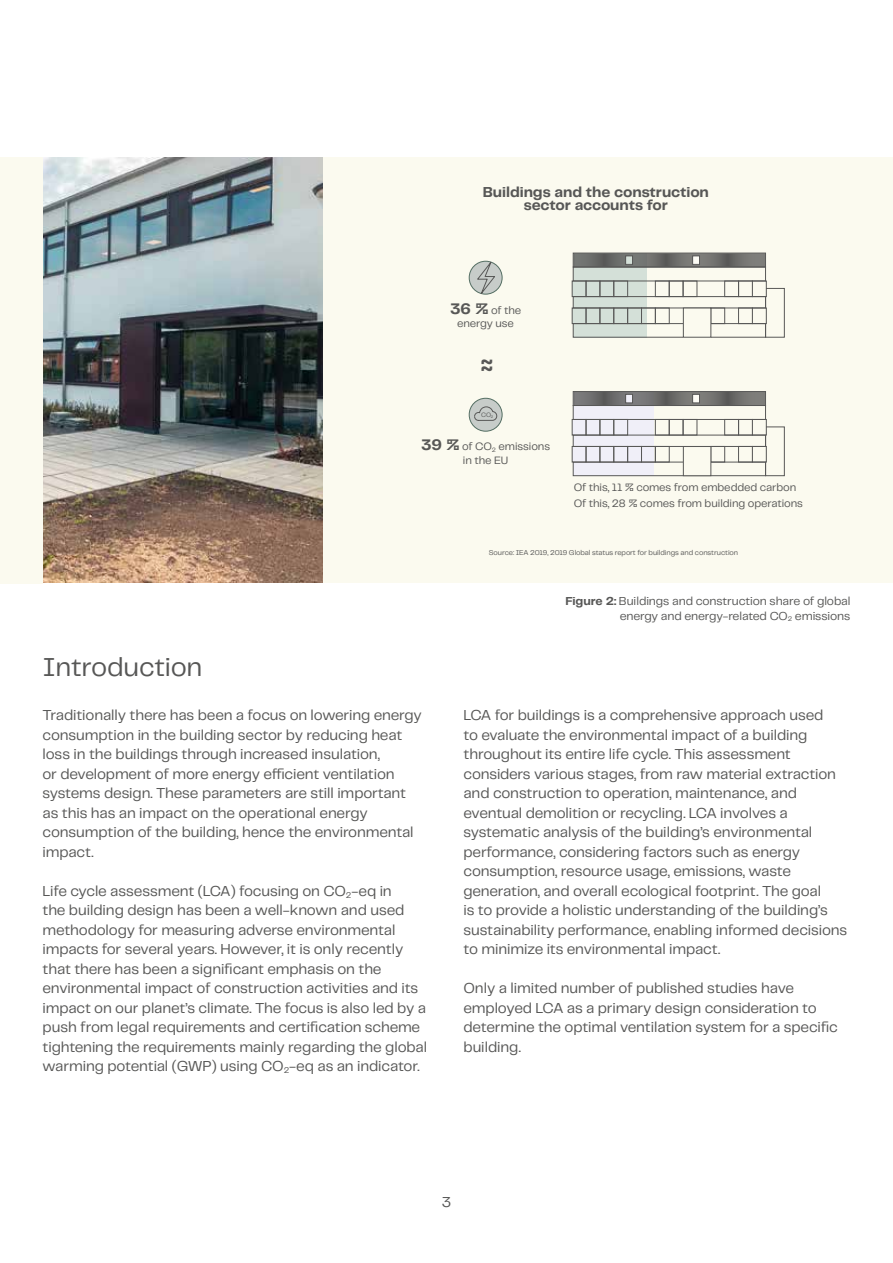
<style>
.page{position:relative;width:893px;height:1263px;background:#fff}
.page>*{position:absolute;margin:0;border:0;box-sizing:border-box;transform-origin:0 0}
.t1{font:700 29.1px "Telegraf";color:#575756}
.t2{font:27px "Telegraf";letter-spacing:-.005em;color:#575756}
.t3{font:15px/19.5px "Telegraf";letter-spacing:-.01em;color:#575756}
.t4{font:700 15px/13.8px "Telegraf";letter-spacing:-.01em;color:#575756;text-align:center}
.t5{font:12px/15px "Telegraf";letter-spacing:-.01em;color:#575756;text-align:right}
.t6{font:11.1px/13.4px "Telegraf";letter-spacing:-.01em;color:#575756;text-align:center}
.t7{font:7.35px "Telegraf";letter-spacing:-.01em;color:#575756}
.t8{font:6.6px "Telegraf";color:#575756}
.s1{font-weight:700;font-size:15.9px}
.s2{font-weight:700}
.s3{font-size:6.9px}
</style>
<div class="page">
<img style="left:43px;top:157px;width:280px;height:426px">
<div style="left:323px;top:157px;width:570px;height:426px;background:#fbfaef"></div>
<div style="left:573px;top:253px;width:73px;height:84px;background:#d4e0d8"></div>
<div style="left:573px;top:392px;width:81px;height:84px;background:#f0eff8"></div>
<div style="left:469px;top:398px;width:33px;height:33px;background:#c7ccc9;border-radius:50%"></div>
<div style="left:469px;top:398px;width:33px;height:34px;border:1px solid #546e63;border-radius:50%"></div>
<svg style="left:474px;top:406px;width:23px;height:15px"></svg>
<svg style="left:469px;top:261px;width:33px;height:33px"></svg>
<div style="left:469px;top:261px;width:33px;height:34px;border:1px solid #546e63;border-radius:50%"></div>
<svg style="left:476px;top:260px;width:19px;height:35px"></svg>
<div style="left:765px;top:288px;width:19px;height:49px;border:1px solid #585857"></div>
<div style="left:572px;top:308px;width:14px;height:16px;border:1px solid #585857"></div>
<div style="left:572px;top:281px;width:14px;height:16px;border:1px solid #585857"></div>
<div style="left:586px;top:308px;width:14px;height:16px;border:1px solid #585857"></div>
<div style="left:586px;top:281px;width:14px;height:16px;border:1px solid #585857"></div>
<div style="left:600px;top:308px;width:14px;height:16px;border:1px solid #585857"></div>
<div style="left:600px;top:281px;width:14px;height:16px;border:1px solid #585857"></div>
<div style="left:614px;top:308px;width:14px;height:16px;border:1px solid #585857"></div>
<div style="left:614px;top:281px;width:14px;height:16px;border:1px solid #585857"></div>
<div style="left:627px;top:308px;width:15px;height:16px;border:1px solid #585857"></div>
<div style="left:641px;top:308px;width:15px;height:16px;border:1px solid #585857"></div>
<div style="left:655px;top:308px;width:14px;height:16px;border:1px solid #585857"></div>
<div style="left:655px;top:281px;width:14px;height:16px;border:1px solid #585857"></div>
<div style="left:669px;top:281px;width:14px;height:16px;border:1px solid #585857"></div>
<div style="left:683px;top:281px;width:14px;height:16px;border:1px solid #585857"></div>
<div style="left:711px;top:308px;width:14px;height:16px;border:1px solid #585857"></div>
<div style="left:724px;top:281px;width:15px;height:16px;border:1px solid #585857"></div>
<div style="left:738px;top:308px;width:15px;height:16px;border:1px solid #585857"></div>
<div style="left:738px;top:281px;width:15px;height:16px;border:1px solid #585857"></div>
<div style="left:752px;top:308px;width:14px;height:16px;border:1px solid #585857"></div>
<div style="left:752px;top:281px;width:14px;height:16px;border:1px solid #585857"></div>
<div style="left:573px;top:323px;width:193px;height:14px;border:1px solid #585857"></div>
<div style="left:573px;top:296px;width:193px;height:12px;border:1px solid #585857"></div>
<div style="left:573px;top:267px;width:193px;height:14px;border:1px solid #585857"></div>
<div style="left:683px;top:308px;width:28px;height:29px;background:#fbfaef"></div>
<svg style="left:574px;top:253px;width:192px;height:14px;background:#6c6d6a"></svg>
<div style="left:626px;top:256px;width:6px;height:8px;background:#d4e0d8"></div>
<div style="left:625px;top:256px;width:8px;height:9px;border:1px solid #585857"></div>
<div style="left:693px;top:256px;width:6px;height:8px;background:#fcfbf4"></div>
<div style="left:692px;top:256px;width:8px;height:9px;border:1px solid #585857"></div>
<div style="left:765px;top:427px;width:19px;height:49px;border:1px solid #585857"></div>
<div style="left:572px;top:446px;width:14px;height:16px;border:1px solid #585857"></div>
<div style="left:572px;top:419px;width:14px;height:16px;border:1px solid #585857"></div>
<div style="left:586px;top:446px;width:14px;height:16px;border:1px solid #585857"></div>
<div style="left:586px;top:419px;width:14px;height:16px;border:1px solid #585857"></div>
<div style="left:600px;top:446px;width:14px;height:16px;border:1px solid #585857"></div>
<div style="left:600px;top:419px;width:14px;height:16px;border:1px solid #585857"></div>
<div style="left:614px;top:446px;width:14px;height:16px;border:1px solid #585857"></div>
<div style="left:614px;top:419px;width:14px;height:16px;border:1px solid #585857"></div>
<div style="left:627px;top:446px;width:15px;height:16px;border:1px solid #585857"></div>
<div style="left:641px;top:446px;width:15px;height:16px;border:1px solid #585857"></div>
<div style="left:655px;top:446px;width:14px;height:16px;border:1px solid #585857"></div>
<div style="left:655px;top:419px;width:14px;height:16px;border:1px solid #585857"></div>
<div style="left:669px;top:419px;width:14px;height:16px;border:1px solid #585857"></div>
<div style="left:683px;top:419px;width:14px;height:16px;border:1px solid #585857"></div>
<div style="left:711px;top:446px;width:14px;height:16px;border:1px solid #585857"></div>
<div style="left:724px;top:419px;width:15px;height:16px;border:1px solid #585857"></div>
<div style="left:738px;top:446px;width:15px;height:16px;border:1px solid #585857"></div>
<div style="left:738px;top:419px;width:15px;height:16px;border:1px solid #585857"></div>
<div style="left:752px;top:446px;width:14px;height:16px;border:1px solid #585857"></div>
<div style="left:752px;top:419px;width:14px;height:16px;border:1px solid #585857"></div>
<div style="left:573px;top:462px;width:193px;height:14px;border:1px solid #585857"></div>
<div style="left:573px;top:435px;width:193px;height:12px;border:1px solid #585857"></div>
<div style="left:573px;top:405px;width:193px;height:15px;border:1px solid #585857"></div>
<div style="left:573px;top:391px;width:193px;height:15px;border:1px solid #585857"></div>
<div style="left:683px;top:446px;width:28px;height:30px;background:#fbfaef"></div>
<div style="left:683px;top:446px;width:28px;height:30px;border:1px solid #585857"></div>
<svg style="left:574px;top:392px;width:192px;height:13px;background:#6f6f6e"></svg>
<div style="left:626px;top:394px;width:6px;height:9px;background:#f0eff8"></div>
<div style="left:625px;top:394px;width:8px;height:9px;border:1px solid #585857"></div>
<div style="left:693px;top:394px;width:6px;height:9px;background:#fcfbf4"></div>
<div style="left:692px;top:394px;width:8px;height:9px;border:1px solid #585857"></div>
<div style="left:0;top:157px;width:43px;height:427px;background:#fbfaef"></div>
<p class="t4" style="left:483px;top:185px;width:228px">Buildings and the construction sector accounts for</p>
<p class="t6" style="left:450px;top:303px;width:73px"><span class="s1">36 %</span> of the energy use</p>
<h1 class="t1" style="left:479px;top:343px;width:17px">≈</h1>
<p class="t8" style="left:481px;top:411px;width:13px">CO<sub>2</sub></p>
<p class="t6" style="left:421px;top:439px;width:130px"><span class="s1">39 %</span> of CO<sub>2</sub> emissions in the EU</p>
<p class="t6" style="left:574px;top:478px;width:231px;line-height:16.5px;text-align:left">Of this, 11 % comes from embedded carbon<br>Of this, 28 % comes from building operations</p>
<p class="t7" style="left:489px;top:548px;width:251px">Source: IEA 2019, 2019 Global status report for buildings and construction</p>
<h2 class="t2" style="left:43px;top:649px;width:161px">Introduction</h2>
<p class="t3" style="left:43px;top:705px;width:381px">Traditionally there has been a focus on lowering energy consumption in the building sector by reducing heat loss in the buildings through increased insulation,<br>or development of more energy efficient ventilation systems design. These parameters are still important as this has an impact on the operational energy consumption of the building, hence the environmental impact.</p>
<p class="t3" style="left:43px;top:881px;width:386px">Life cycle assessment (LCA) focusing on CO<sub>2</sub>-eq in<br>the building design has been a well-known and used methodology for measuring adverse environmental impacts for several years. However, it is only recently that there has been a significant emphasis on the environmental impact of construction activities and its impact on our planet’s climate. The focus is also led by a push from legal requirements and certification scheme tightening the requirements mainly regarding the global warming potential (GWP) using CO<sub>2</sub>-eq as an indicator.</p>
<p class="t5" style="left:565px;top:593px;width:287px"><span class="s2">Figure 2:</span> Buildings and construction share of global energy and energy-related CO<span class="s3">2</span> emissions</p>
<p class="t3" style="left:463px;top:705px;width:385px">LCA for buildings is a comprehensive approach used<br>to evaluate the environmental impact of a building throughout its entire life cycle. This assessment considers various stages, from raw material extraction and construction to operation, maintenance, and eventual demolition or recycling. LCA involves a systematic analysis of the building’s environmental performance, considering factors such as energy consumption, resource usage, emissions, waste generation, and overall ecological footprint. The goal<br>is to provide a holistic understanding of the building’s sustainability performance, enabling informed decisions to minimize its environmental impact.</p>
<p class="t3" style="left:463px;top:978px;width:376px">Only a limited number of published studies have employed LCA as a primary design consideration to determine the optimal ventilation system for a specific building.</p>
<p class="t3" style="left:442px;top:1192px;width:11px">3</p>
</div>
